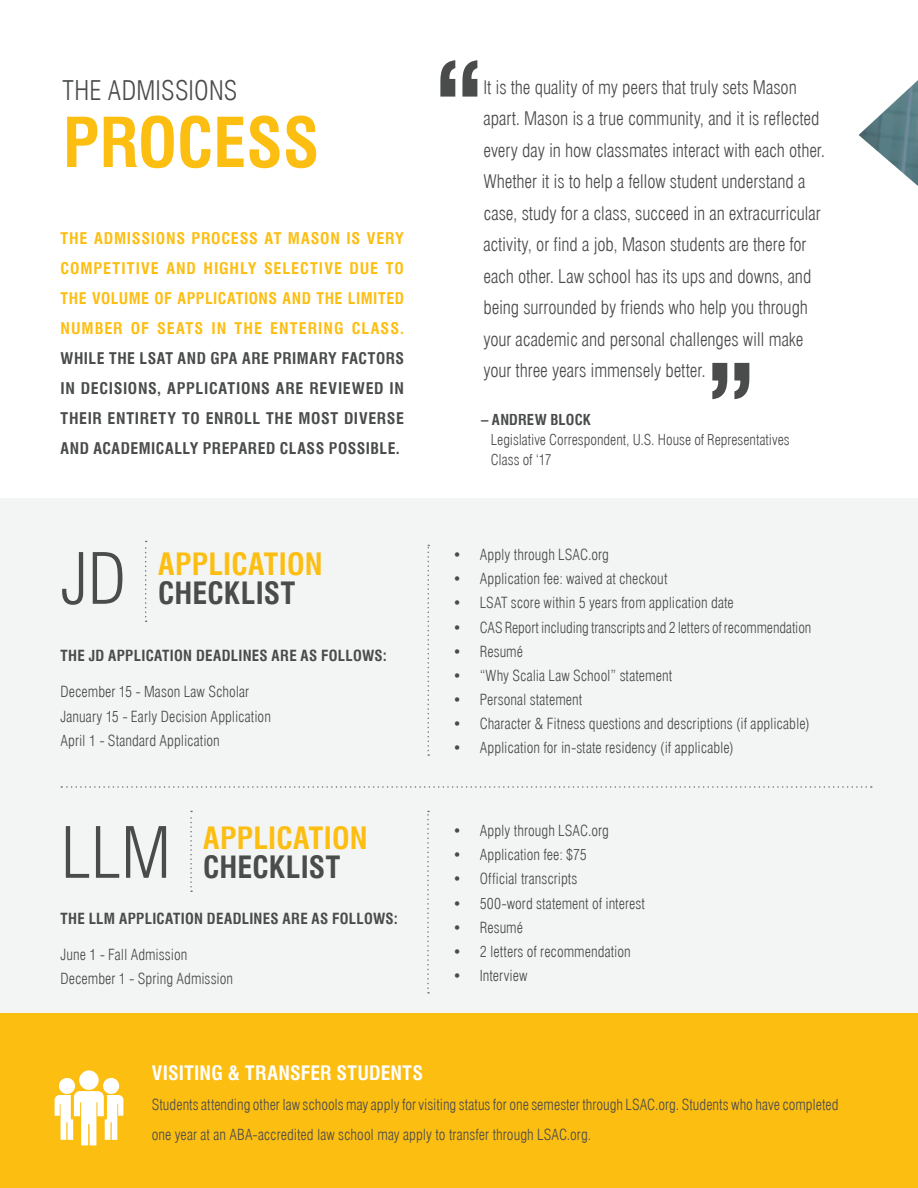
<style>
.page{position:relative;width:918px;height:1188px;background:#fff}
.page>*{position:absolute;margin:0;border:0;box-sizing:border-box;transform-origin:0 0}
.t1{font:300 condensed 69.45px "Swiss 721 BT";color:#4a4b4b}
.t2{font:700 condensed 66.9px "Swiss 721 BT";color:#fdbe12}
.t3{font:700 condensed 30px "Swiss 721 BT";letter-spacing:.01em;color:#fdbe12}
.t4{font:700 condensed 30px "Swiss 721 BT";letter-spacing:.005em;color:#4a4b4b}
.t5{font:300 condensed 26.55px "Swiss 721 BT";letter-spacing:.005em;color:#4a4b4b}
.t6{font:700 condensed 19.5px "Swiss 721 BT";letter-spacing:.01em;color:#fff}
.t7{font:300 condensed 18.45px/31.5px "Swiss 721 BT";letter-spacing:-.005em;color:#4a4b4b}
.t8{font:700 condensed 15.75px/30px "Swiss 721 BT";letter-spacing:.035em;color:#4a4b4b;text-align:justify}
.t9{font:300 condensed 15px/30px "Swiss 721 BT";color:#4a4b4b}
.t10{font:700 condensed 15px "Swiss 721 BT";letter-spacing:.02em;color:#4a4b4b}
.t11{font:300 condensed 14.7px "Swiss 721 BT";color:#4a4b4b}
.t12{font:700 condensed 14.7px "Swiss 721 BT";letter-spacing:.015em;color:#4a4b4b}
.s1{color:#fdbe12}
</style>
<div class="page">
<div style="left:0;top:1013px;width:918px;height:175px;background:#fdbe12"></div>
<div style="left:0;top:499px;width:918px;height:514px;background:#f3f4f4"></div>
<svg style="left:145px;top:541px;width:2px;height:81px"></svg>
<svg style="left:428px;top:545px;width:1px;height:211px"></svg>
<svg style="left:427px;top:811px;width:2px;height:183px"></svg>
<svg style="left:61px;top:786px;width:811px;height:2px"></svg>
<svg style="left:440px;top:60px;width:15px;height:37px"></svg>
<svg style="left:462px;top:60px;width:15px;height:37px"></svg>
<svg style="left:734px;top:363px;width:15px;height:36px"></svg>
<svg style="left:712px;top:363px;width:15px;height:36px"></svg>
<svg style="left:190px;top:811px;width:2px;height:81px"></svg>
<svg style="left:79px;top:1070px;width:20px;height:20px"></svg>
<svg style="left:55px;top:1078px;width:68px;height:67px"></svg>
<img style="left:859px;top:80px;width:59px;height:106px">
<p class="t5" style="left:63px;top:74px;width:176px">THE ADMISSIONS</p>
<p class="t2" style="left:63px;top:103px;width:258px">PROCESS</p>
<p class="t8" style="left:61px;top:224px;width:345px"><span class="s1">THE ADMISSIONS PROCESS AT MASON IS VERY COMPETITIVE AND HIGHLY SELECTIVE DUE TO THE VOLUME OF APPLICATIONS AND THE LIMITED NUMBER OF SEATS IN THE ENTERING CLASS.<br></span>WHILE THE LSAT AND GPA ARE PRIMARY FACTORS IN DECISIONS, APPLICATIONS ARE REVIEWED IN THEIR ENTIRETY TO ENROLL THE MOST DIVERSE AND ACADEMICALLY PREPARED CLASS POSSIBLE.</p>
<p class="t1" style="left:61px;top:537px;width:67px">JD</p>
<p class="t3" style="left:158px;top:546px;width:166px">APPLICATION</p>
<p class="t4" style="left:158px;top:575px;width:139px">CHECKLIST</p>
<p class="t10" style="left:61px;top:647px;width:328px">THE JD APPLICATION DEADLINES ARE AS FOLLOWS:</p>
<p class="t9" style="left:60px;top:677px;width:190px">December 15 - Mason Law Scholar</p>
<p class="t9" style="left:60px;top:701px;width:212px">January 15 - Early Decision Application</p>
<p class="t9" style="left:60px;top:725px;width:161px">April 1 - Standard Application</p>
<p class="t1" style="left:61px;top:811px;width:111px">LLM</p>
<p class="t3" style="left:203px;top:820px;width:166px">APPLICATION</p>
<p class="t4" style="left:203px;top:849px;width:139px">CHECKLIST</p>
<p class="t10" style="left:61px;top:909px;width:339px">THE LLM APPLICATION DEADLINES ARE AS FOLLOWS:</p>
<p class="t9" style="left:60px;top:939px;width:128px">June 1 - Fall Admission</p>
<p class="t9" style="left:60px;top:963px;width:174px">December 1 - Spring Admission</p>
<p class="t7" style="left:483px;top:71px;width:343px">It is the quality of my peers that truly sets Mason apart. Mason is a true community, and it is reflected every day in how classmates interact with each other.<br>Whether it is to help a fellow student understand a case, study for a class, succeed in an extracurricular activity, or find a job, Mason students are there for each other. Law school has its ups and downs, and being surrounded by friends who help you through your academic and personal challenges will make your three years immensely better.</p>
<p class="t12" style="left:481px;top:411px;width:111px">– ANDREW BLOCK</p>
<p class="t11" style="left:491px;top:431px;width:300px">Legislative Correspondent, U.S. House of Representatives</p>
<p class="t11" style="left:491px;top:451px;width:62px">Class of ‘17</p>
<p class="t9" style="left:453px;top:540px;width:158px">• Apply through LSAC.org</p>
<p class="t9" style="left:453px;top:564px;width:216px">• Application fee: waived at checkout</p>
<p class="t9" style="left:453px;top:588px;width:283px">• LSAT score within 5 years from application date</p>
<p class="t9" style="left:453px;top:612px;width:360px">• CAS Report including transcripts and 2 letters of recommendation</p>
<p class="t9" style="left:453px;top:636px;width:72px">• Resumé</p>
<p class="t9" style="left:453px;top:660px;width:221px">• “Why Scalia Law School” statement</p>
<p class="t9" style="left:453px;top:685px;width:131px">• Personal statement</p>
<p class="t9" style="left:453px;top:709px;width:358px">• Character &amp; Fitness questions and descriptions (if applicable)</p>
<p class="t9" style="left:453px;top:733px;width:283px">• Application for in-state residency (if applicable)</p>
<p class="t9" style="left:453px;top:816px;width:158px">• Apply through LSAC.org</p>
<p class="t9" style="left:453px;top:840px;width:136px">• Application fee: $75</p>
<p class="t9" style="left:453px;top:864px;width:126px">• Official transcripts</p>
<p class="t9" style="left:453px;top:888px;width:194px">• 500-word statement of interest</p>
<p class="t9" style="left:453px;top:912px;width:72px">• Resumé</p>
<p class="t9" style="left:453px;top:937px;width:180px">• 2 letters of recommendation</p>
<p class="t9" style="left:453px;top:961px;width:76px">• Interview</p>
<p class="t6" style="left:152px;top:1061px;width:273px">VISITING &amp; TRANSFER STUDENTS</p>
<p class="t9" style="left:152px;top:1090px;width:688px">Students attending other law schools may apply for visiting status for one semester through LSAC.org. Students who have completed one year at an ABA-accredited law school may apply to transfer through LSAC.org.</p>
</div>
